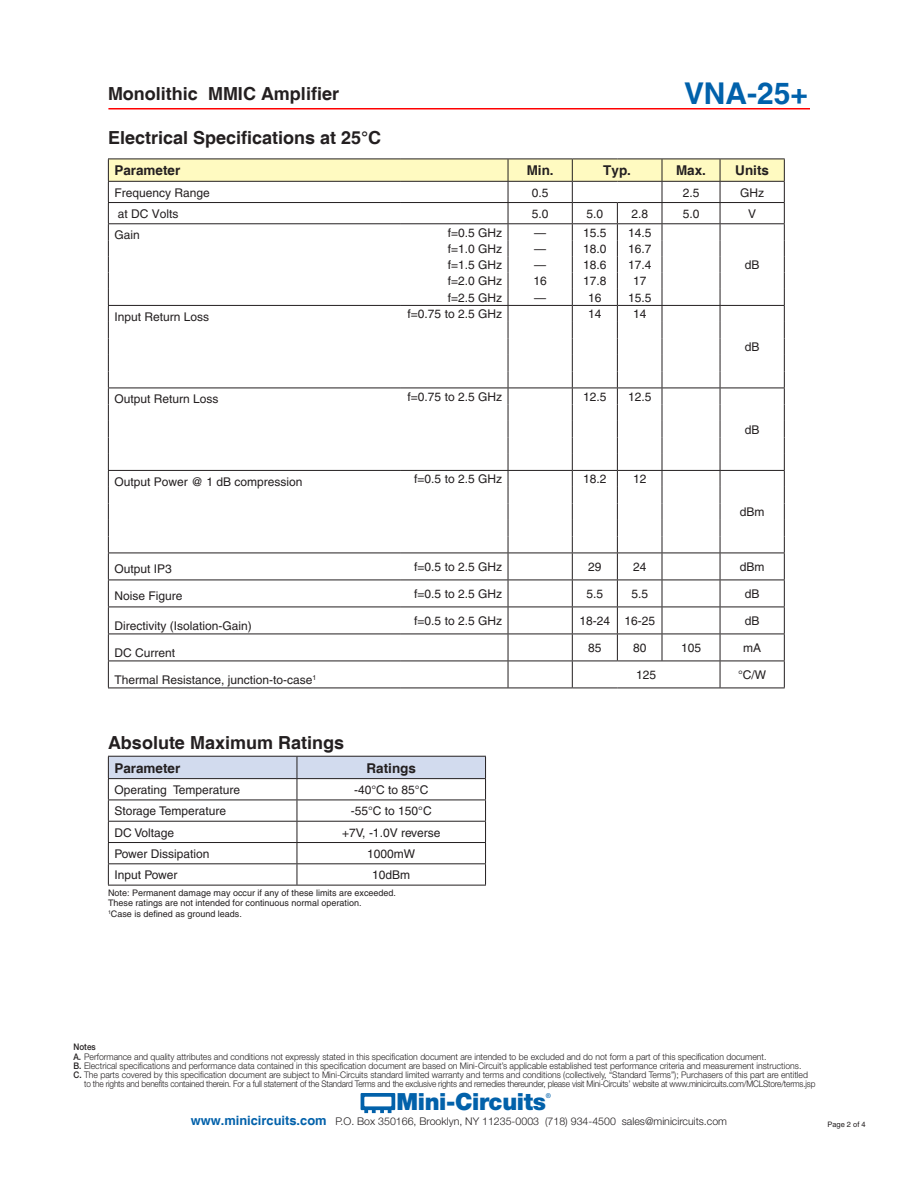
<style>
.page{position:relative;width:918px;height:1188px;background:#fff}
.page>*{position:absolute;margin:0;border:0;box-sizing:border-box;transform-origin:0 0}
.MODEL_NUMBER{font:700 30px "Helvetica";color:#0161ab}
.t1{font:900 23.7px "Helvetica Neue";letter-spacing:-.015em;color:#0261aa}
.BODY_HEADLINE{font:700 18px "Helvetica";color:#231f20}
.t2{font:700 13.5px "Helvetica";color:#231f20}
.t3{font:12px "Helvetica";color:#231f20}
.t4{font:300 10.65px "Helvetica Neue";color:#231f20}
.t5{font:300 9.15px "Helvetica Neue";color:#231f20;scale:.95 1}
.t6{font:300 9.15px "Helvetica Neue";letter-spacing:-.02em;color:#231f20;scale:.91 1}
.t7{font:500 9.15px "Helvetica Neue";color:#231f20;scale:.9 1}
.NOTE_TEXT{font:9px "Helvetica";color:#231f20}
.t8{font:7.5px "Helvetica";color:#231f20}
.t9{font:500 6.6px "Helvetica Neue";color:#0261aa}
.s1{font-weight:500}
.s2{font-family:"Helvetica";font-weight:700;font-size:12.9px;color:#0261aa}
</style>
<div class="page">
<hr style="left:108px;top:108px;width:702px;height:2px;background:#f00">
<svg style="left:361px;top:1093px;width:34px;height:20px"></svg>
<svg style="left:108px;top:756px;width:378px;height:129px"></svg>
<hr style="left:108px;top:885px;width:189px;height:1px;background:#231f20">
<hr style="left:297px;top:885px;width:189px;height:1px;background:#231f20">
<hr style="left:108px;top:688px;width:292px;height:1px;background:#231f20">
<hr style="left:400px;top:688px;width:108px;height:1px;background:#231f20">
<hr style="left:508px;top:688px;width:64px;height:1px;background:#231f20">
<hr style="left:572px;top:688px;width:45px;height:1px;background:#231f20">
<hr style="left:617px;top:688px;width:45px;height:1px;background:#231f20">
<hr style="left:662px;top:688px;width:58px;height:1px;background:#231f20">
<hr style="left:720px;top:688px;width:65px;height:1px;background:#231f20">
<svg style="left:108px;top:159px;width:677px;height:529px"></svg>
<hr style="left:108px;top:202px;width:292px;height:1px;background:#231f20">
<hr style="left:400px;top:202px;width:108px;height:1px;background:#231f20">
<hr style="left:508px;top:202px;width:64px;height:1px;background:#231f20">
<hr style="left:572px;top:202px;width:45px;height:1px;background:#231f20">
<hr style="left:617px;top:202px;width:45px;height:1px;background:#231f20">
<hr style="left:662px;top:202px;width:58px;height:1px;background:#231f20">
<hr style="left:720px;top:202px;width:65px;height:1px;background:#231f20">
<hr style="left:108px;top:223px;width:292px;height:1px;background:#231f20">
<hr style="left:400px;top:223px;width:108px;height:1px;background:#231f20">
<hr style="left:508px;top:223px;width:64px;height:1px;background:#231f20">
<hr style="left:572px;top:223px;width:45px;height:1px;background:#231f20">
<hr style="left:617px;top:223px;width:45px;height:1px;background:#231f20">
<hr style="left:662px;top:223px;width:58px;height:1px;background:#231f20">
<hr style="left:720px;top:223px;width:65px;height:1px;background:#231f20">
<h3 class="BODY_HEADLINE" style="left:108px;top:83px;width:233px">Monolithic MMIC Amplifier</h3>
<p class="BODY_HEADLINE" style="left:108px;top:127px;width:275px">Electrical Specifications at 25°C</p>
<p class="MODEL_NUMBER" style="left:684px;top:75px;width:126px">VNA-25+</p>
<p class="t2" style="left:114px;top:162px;width:68px">Parameter</p>
<p class="t2" style="left:527px;top:162px;width:28px">Min.</p>
<p class="t2" style="left:603px;top:162px;width:29px">Typ.</p>
<p class="t2" style="left:676px;top:162px;width:32px">Max.</p>
<p class="t2" style="left:735px;top:162px;width:35px">Units</p>
<p class="t3" style="left:114px;top:185px;width:97px">Frequency Range</p>
<p class="t3" style="left:532px;top:185px;width:18px">0.5</p>
<p class="t3" style="left:683px;top:185px;width:18px">2.5</p>
<p class="t3" style="left:740px;top:185px;width:25px">GHz</p>
<p class="t3" style="left:118px;top:207px;width:62px">at DC Volts</p>
<p class="t3" style="left:532px;top:207px;width:18px">5.0</p>
<p class="t3" style="left:587px;top:207px;width:18px">5.0</p>
<p class="t3" style="left:631px;top:207px;width:18px">2.8</p>
<p class="t3" style="left:683px;top:207px;width:18px">5.0</p>
<p class="t3" style="left:748px;top:207px;width:10px">V</p>
<p class="t3" style="left:114px;top:228px;width:27px">Gain</p>
<p class="t3" style="left:448px;top:225px;width:56px">f=0.5 GHz</p>
<p class="t3" style="left:534px;top:226px;width:13px">—</p>
<p class="t3" style="left:583px;top:225px;width:25px">15.5</p>
<p class="t3" style="left:628px;top:225px;width:25px">14.5</p>
<p class="t3" style="left:745px;top:258px;width:16px">dB</p>
<p class="t3" style="left:448px;top:242px;width:56px">f=1.0 GHz</p>
<p class="t3" style="left:534px;top:242px;width:13px">—</p>
<p class="t3" style="left:583px;top:242px;width:25px">18.0</p>
<p class="t3" style="left:628px;top:242px;width:25px">16.7</p>
<p class="t3" style="left:448px;top:258px;width:56px">f=1.5 GHz</p>
<p class="t3" style="left:534px;top:258px;width:13px">—</p>
<p class="t3" style="left:583px;top:258px;width:25px">18.6</p>
<p class="t3" style="left:628px;top:258px;width:25px">17.4</p>
<p class="t3" style="left:448px;top:274px;width:56px">f=2.0 GHz</p>
<p class="t3" style="left:534px;top:274px;width:15px">16</p>
<p class="t3" style="left:583px;top:274px;width:25px">17.8</p>
<p class="t3" style="left:633px;top:274px;width:15px">17</p>
<p class="t3" style="left:448px;top:291px;width:56px">f=2.5 GHz</p>
<p class="t3" style="left:534px;top:291px;width:13px">—</p>
<p class="t3" style="left:588px;top:291px;width:15px">16</p>
<p class="t3" style="left:628px;top:291px;width:25px">15.5</p>
<p class="t3" style="left:114px;top:309px;width:96px">Input Return Loss</p>
<p class="t3" style="left:408px;top:307px;width:96px">f=0.75 to 2.5 GHz</p>
<p class="t3" style="left:588px;top:307px;width:15px">14</p>
<p class="t3" style="left:633px;top:307px;width:15px">14</p>
<p class="t3" style="left:114px;top:392px;width:106px">Output Return Loss</p>
<p class="t3" style="left:408px;top:390px;width:96px">f=0.75 to 2.5 GHz</p>
<p class="t3" style="left:583px;top:390px;width:25px">12.5</p>
<p class="t3" style="left:628px;top:390px;width:25px">12.5</p>
<p class="t3" style="left:114px;top:474px;width:190px">Output Power @ 1 dB compression</p>
<p class="t3" style="left:414px;top:472px;width:89px">f=0.5 to 2.5 GHz</p>
<p class="t3" style="left:583px;top:472px;width:25px">18.2</p>
<p class="t3" style="left:633px;top:472px;width:15px">12</p>
<p class="t3" style="left:745px;top:340px;width:16px">dB</p>
<p class="t3" style="left:745px;top:423px;width:16px">dB</p>
<p class="t3" style="left:740px;top:505px;width:26px">dBm</p>
<p class="t3" style="left:114px;top:561px;width:59px">Output IP3</p>
<p class="t3" style="left:414px;top:560px;width:89px">f=0.5 to 2.5 GHz</p>
<p class="t3" style="left:588px;top:560px;width:15px">29</p>
<p class="t3" style="left:633px;top:560px;width:15px">24</p>
<p class="t3" style="left:740px;top:560px;width:26px">dBm</p>
<p class="t3" style="left:114px;top:588px;width:70px">Noise Figure</p>
<p class="t3" style="left:414px;top:587px;width:89px">f=0.5 to 2.5 GHz</p>
<p class="t3" style="left:587px;top:587px;width:18px">5.5</p>
<p class="t3" style="left:631px;top:587px;width:18px">5.5</p>
<p class="t3" style="left:745px;top:587px;width:16px">dB</p>
<p class="t3" style="left:114px;top:618px;width:139px">Directivity (Isolation-Gain)</p>
<p class="t3" style="left:414px;top:614px;width:89px">f=0.5 to 2.5 GHz</p>
<p class="t3" style="left:580px;top:614px;width:32px">18-24</p>
<p class="t3" style="left:624px;top:614px;width:32px">16-25</p>
<p class="t3" style="left:745px;top:614px;width:16px">dB</p>
<p class="t3" style="left:114px;top:645px;width:62px">DC Current</p>
<p class="t3" style="left:588px;top:641px;width:15px">85</p>
<p class="t3" style="left:633px;top:641px;width:15px">80</p>
<p class="t3" style="left:681px;top:641px;width:22px">105</p>
<p class="t3" style="left:743px;top:641px;width:19px">mA</p>
<p class="t3" style="left:114px;top:672px;width:203px">Thermal Resistance, junction-to-case<sup>1</sup></p>
<p class="t3" style="left:636px;top:668px;width:22px">125</p>
<p class="t3" style="left:738px;top:668px;width:30px">°C/W</p>
<p class="BODY_HEADLINE" style="left:108px;top:731px;width:238px">Absolute Maximum Ratings</p>
<p class="t2" style="left:114px;top:760px;width:68px">Parameter</p>
<p class="t2" style="left:367px;top:760px;width:51px">Ratings</p>
<p class="t3" style="left:114px;top:783px;width:127px">Operating Temperature</p>
<p class="t3" style="left:354px;top:783px;width:76px">-40°C to 85°C</p>
<p class="t3" style="left:114px;top:804px;width:113px">Storage Temperature</p>
<p class="t3" style="left:351px;top:804px;width:82px">-55°C to 150°C</p>
<p class="t3" style="left:114px;top:825px;width:61px">DC Voltage</p>
<p class="t3" style="left:342px;top:825px;width:100px">+7V, -1.0V reverse</p>
<p class="t3" style="left:114px;top:847px;width:97px">Power Dissipation</p>
<p class="t3" style="left:367px;top:847px;width:50px">1000mW</p>
<p class="t3" style="left:114px;top:868px;width:65px">Input Power</p>
<p class="t3" style="left:372px;top:868px;width:40px">10dBm</p>
<p class="NOTE_TEXT" style="left:108px;top:887px;width:290px">Note: Permanent damage may occur if any of these limits are exceeded.</p>
<p class="NOTE_TEXT" style="left:108px;top:898px;width:255px">These ratings are not intended for continuous normal operation.</p>
<p class="NOTE_TEXT" style="left:108px;top:909px;width:135px"><sup>1</sup>Case is defined as ground leads.</p>
<p class="t7" style="left:74px;top:1042px;width:26px">Notes</p>
<p class="t5" style="left:74px;top:1051px;width:731px"><span class="s1">A.</span> Performance and quality attributes and conditions not expressly stated in this specification document are intended to be excluded and do not form a part of this specification document.</p>
<p class="t5" style="left:74px;top:1060px;width:768px"><span class="s1">B.</span> Electrical specifications and performance data contained in this specification document are based on Mini-Circuit’s applicable established test performance criteria and measurement instructions.</p>
<p class="t5" style="left:74px;top:1069px;width:775px"><span class="s1">C.</span> The parts covered by this specification document are subject to Mini-Circuits standard limited warranty and terms and conditions (collectively, “Standard Terms”); Purchasers of this part are entitled</p>
<p class="t6" style="left:84px;top:1078px;width:805px">to the rights and benefits contained therein. For a full statement of the Standard Terms and the exclusive rights and remedies thereunder, please visit Mini-Circuits’ website at www.minicircuits.com/MCLStore/terms.jsp</p>
<p class="t1" style="left:396px;top:1088px;width:151px">Mini-Circuits</p>
<p class="t9" style="left:546px;top:1091px;width:7px">®</p>
<p class="t4" style="left:191px;top:1115px;width:538px"><span class="s2">www.minicircuits.com</span> P.O. Box 350166, Brooklyn, NY 11235-0003 (718) 934-4500 sales@minicircuits.com</p>
<p class="t8" style="left:828px;top:1120px;width:40px">Page 2 of 4</p>
</div>
